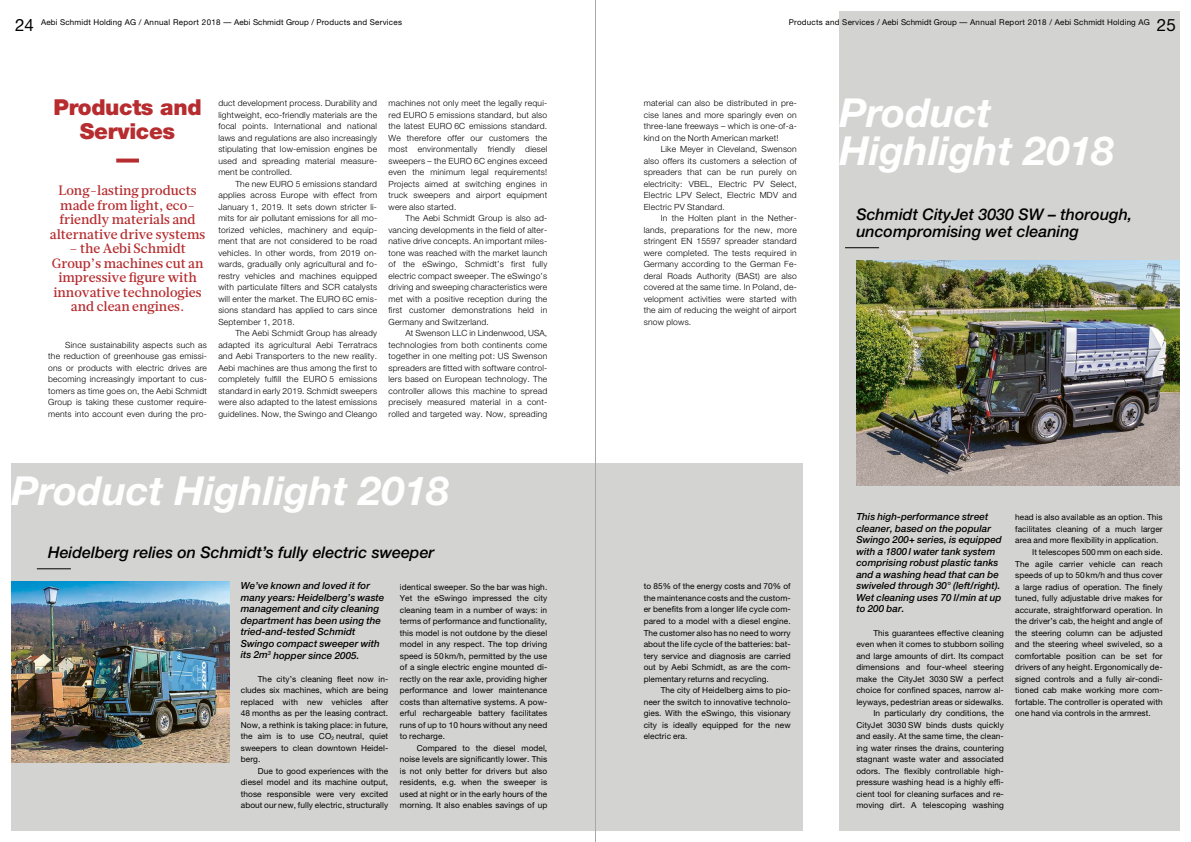
<style>
.page{position:relative;width:1191px;height:842px;background:#fff}
.page>*{position:absolute;margin:0;border:0;box-sizing:border-box;transform-origin:0 0}
.t1{font:italic 700 40px/38px "Helvetica Neue";color:#fff}
.t2{font:900 22px/24px "Helvetica Neue";letter-spacing:-.015em;color:#b62c2f;text-align:center}
.t3{font:17px "Helvetica Neue";color:#000}
.t4{font:italic 500 16px/17px "Helvetica Neue";color:#000}
.t5{font:500 13.5px/14.5px "Glosa Text";color:#b62c2f;text-align:center}
.t6{font:italic 500 9.8px/11.5px "Helvetica Neue";letter-spacing:.005em;color:#000}
.t7{font:300 8.5px/11.5px "Helvetica Neue";letter-spacing:.025em;color:#000;text-align:justify}
.t8{font:8.3px/11.5px "Helvetica Neue";letter-spacing:.01em;color:#000;text-align:justify}
.t9{font:8px "Helvetica Neue";letter-spacing:.02em;color:#000}
</style>
<div class="page">
<div style="left:11px;top:463px;width:791px;height:368px;background:#d3d4d2"></div>
<div style="left:839px;top:11px;width:340px;height:820px;background:#d3d4d2"></div>
<img style="left:11px;top:582px;width:218px;height:180px">
<img style="left:856px;top:261px;width:323px;height:225px">
<hr style="left:595px;top:0;width:1px;height:842px;background:#a8a8a5">
<svg style="left:116px;top:159px;width:23px;height:4px"></svg>
<hr style="left:37px;top:568px;width:34px;height:1px;background:#000">
<hr style="left:845px;top:247px;width:34px;height:1px;background:#000">
<h3 class="t3" style="left:15px;top:15px;width:20px">24</h3>
<h3 class="t3" style="left:1157px;top:15px;width:20px">25</h3>
<p class="t9" style="left:41px;top:18px;width:362px">Aebi Schmidt Holding AG / Annual Report 2018 — Aebi Schmidt Group / Products and Services</p>
<p class="t9" style="left:789px;top:18px;width:362px">Products and Services / Aebi Schmidt Group — Annual Report 2018 / Aebi Schmidt Holding AG</p>
<h2 class="t2" style="left:54px;top:95px;width:149px">Products and<br>Services</h2>
<h3 class="t5" style="left:50px;top:183px;width:157px">Long-lasting products made from light, eco&shy;friendly materials and alternative drive systems</h3>
<h3 class="t5" style="left:52px;top:241px;width:153px">– the Aebi Schmidt<br>Group’s machines cut an impressive figure with innovative technologies and clean engines.</h3>
<p class="t7" style="left:48px;top:339px;width:160px;text-indent:17px">Since sustainability aspects such as the reduction of greenhouse gas emissi&shy;ons or products with electric drives are becoming increasingly important to cus&shy;tomers as time goes on, the Aebi Schmidt Group is taking these customer require&shy;ments into account even during the pro-</p>
<p class="t7" style="left:218px;top:97px;width:160px">duct development process. Durability and lightweight, eco-friendly materials are the focal points. International and national laws and regulations are also increasingly stipulating that low-emission engines be used and spreading material measure&shy;ment be controlled.</p>
<p class="t7" style="left:218px;top:178px;width:160px;text-indent:17px">The new EURO 5 emissions standard applies across Europe with effect from January 1, 2019. It sets down stricter li&shy;mits for air pollutant emissions for all mo&shy;torized vehicles, machinery and equip&shy;ment that are not considered to be road vehicles. In other words, from 2019 on&shy;wards, gradually only agricultural and fo&shy;restry vehicles and machines equipped with particulate filters and SCR catalysts will enter the market. The EURO 6C emis&shy;sions standard has applied to cars since September 1, 2018.</p>
<p class="t7" style="left:218px;top:327px;width:160px;text-indent:17px">The Aebi Schmidt Group has already adapted its agricultural Aebi Terratracs and Aebi Transporters to the new reality.<br>Aebi machines are thus among the first to completely fulfill the EURO 5 emissions standard in early 2019. Schmidt sweepers were also adapted to the latest emissions guidelines. Now, the Swingo and Cleango</p>
<p class="t7" style="left:388px;top:97px;width:160px">machines not only meet the legally requi&shy;red EURO 5 emissions standard, but also the latest EURO 6C emissions standard.<br>We therefore offer our customers the most environmentally friendly diesel sweepers – the EURO 6C engines exceed even the minimum legal requirements!<br>Projects aimed at switching engines in truck sweepers and airport equipment were also started.</p>
<p class="t7" style="left:388px;top:212px;width:160px;text-indent:17px">The Aebi Schmidt Group is also ad&shy;vancing developments in the field of alter&shy;native drive concepts. An important miles&shy;tone was reached with the market launch of the eSwingo, Schmidt’s first fully electric compact sweeper. The eSwingo’s driving and sweeping characteristics were met with a positive reception during the first customer demonstrations held in Germany and Switzerland.</p>
<p class="t7" style="left:388px;top:327px;width:160px;text-indent:17px">At Swenson LLC in Lindenwood, USA, technologies from both continents come together in one melting pot: US Swenson spreaders are fitted with software control&shy;lers based on European technology. The controller allows this machine to spread precisely measured material in a cont&shy;rolled and targeted way. Now, spreading</p>
<h1 class="t1" style="left:11px;top:471px;width:439px">Product Highlight 2018</h1>
<h3 class="t4" style="left:48px;top:544px;width:388px">Heidelberg relies on Schmidt’s fully electric sweeper</h3>
<p class="t6" style="left:241px;top:580px;width:145px">We’ve known and loved it for many years: Heidelberg’s waste management and city cleaning department has been using the tried-and-tested Schmidt<br>Swingo compact sweeper with its 2m<sup>3</sup> hopper since 2005.</p>
<p class="t8" style="left:241px;top:673px;width:149px;text-indent:17px">The city’s cleaning fleet now in&shy;cludes six machines, which are being replaced with new vehicles after 48 months as per the leasing contract.<br>Now, a rethink is taking place: in future, the aim is to use CO<sub>2</sub> neutral, quiet sweepers to clean downtown Heidel&shy;berg.</p>
<p class="t8" style="left:241px;top:765px;width:149px;text-indent:17px">Due to good experiences with the diesel model and its machine output, those responsible were very excited about our new, fully electric, structurally</p>
<p class="t8" style="left:400px;top:581px;width:149px">identical sweeper. So the bar was high.<br>Yet the eSwingo impressed the city cleaning team in a number of ways: in terms of performance and functionality, this model is not outdone by the diesel model in any respect. The top driving speed is 50 km/h, permitted by the use of a single electric engine mounted di&shy;rectly on the rear axle, providing higher performance and lower maintenance costs than alternative systems. A pow&shy;erful rechargeable battery facilitates runs of up to 10 hours without any need to recharge.</p>
<p class="t8" style="left:400px;top:742px;width:149px;text-indent:17px">Compared to the diesel model, noise levels are significantly lower. This is not only better for drivers but also residents, e.g. when the sweeper is used at night or in the early hours of the morning. It also enables savings of up</p>
<p class="t7" style="left:643px;top:97px;width:155px">material can also be distributed in pre&shy;cise lanes and more sparingly even on three-lane freeways – which is one-of-a&shy;kind on the North American market!</p>
<p class="t7" style="left:643px;top:143px;width:155px;text-indent:17px">Like Meyer in Cleveland, Swenson also offers its customers a selection of spreaders that can be run purely on electricity: VBEL, Electric PV Select, Electric LPV Select, Electric MDV and Electric PV Standard.</p>
<p class="t7" style="left:643px;top:212px;width:155px;text-indent:17px">In the Holten plant in the Nether&shy;lands, preparations for the new, more stringent EN 15597 spreader standard were completed. The tests required in Germany according to the German Fe&shy;deral Roads Authority (BASt) are also covered at the same time. In Poland, de&shy;velopment activities were started with the aim of reducing the weight of airport snow plows.</p>
<h1 class="t1" style="left:839px;top:93px;width:276px">Product<br>Highlight 2018</h1>
<h3 class="t4" style="left:856px;top:205px;width:277px">Schmidt CityJet 3030 SW – thorough, uncompromising wet cleaning</h3>
<p class="t8" style="left:643px;top:581px;width:148px">to 85% of the energy costs and 70% of the maintenance costs and the custom&shy;er benefits from a longer life cycle com&shy;pared to a model with a diesel engine.<br>The customer also has no need to worry about the life cycle of the batteries: bat&shy;tery service and diagnosis are carried out by Aebi Schmidt, as are the com&shy;plementary returns and recycling.</p>
<p class="t8" style="left:643px;top:684px;width:149px;text-indent:17px">The city of Heidelberg aims to pio&shy;neer the switch to innovative technolo&shy;gies. With the eSwingo, this visionary city is ideally equipped for the new electric era.</p>
<p class="t6" style="left:856px;top:511px;width:147px">This high-performance street cleaner, based on the popular<br>Swingo 200+ series, is equipped with a 1800l water tank system comprising robust plastic tanks and a washing head that can be swiveled through 30° (left/right).<br>Wet cleaning uses 70 l/min at up to 200 bar.</p>
<p class="t8" style="left:856px;top:627px;width:149px;text-align:right">This guarantees effective cleaning even when it comes to stubborn soiling and large amounts of dirt. Its compact dimensions and four-wheel steering make the CityJet 3030 SW a perfect choice for confined spaces, narrow al&shy;leyways, pedestrian areas or sidewalks.<br>In particularly dry conditions, the CityJet 3030 SW binds dusts quickly and easily. At the same time, the clean&shy;ing water rinses the drains, countering stagnant waste water and associated odors. The flexibly controllable high&shy;pressure washing head is a highly effi&shy;cient tool for cleaning surfaces and re&shy;moving dirt. A telescoping washing</p>
<p class="t8" style="left:1015px;top:512px;width:149px">head is also available as an option. This</p>
<p class="t8" style="left:1015px;top:523px;width:149px">facilitates cleaning of a much larger</p>
<p class="t8" style="left:1015px;top:535px;width:145px">area and more flexibility in application.</p>
<p class="t8" style="left:1032px;top:546px;width:132px">It telescopes 500 mm on each side.</p>
<p class="t8" style="left:1015px;top:558px;width:149px">The agile carrier vehicle can reach</p>
<p class="t8" style="left:1015px;top:569px;width:149px">speeds of up to 50 km/h and thus cover</p>
<p class="t8" style="left:1015px;top:581px;width:149px">a large radius of operation. The finely</p>
<p class="t8" style="left:1015px;top:592px;width:149px">tuned, fully adjustable drive makes for</p>
<p class="t8" style="left:1015px;top:604px;width:149px">accurate, straightforward operation. In</p>
<p class="t8" style="left:1015px;top:615px;width:149px">the driver’s cab, the height and angle of</p>
<p class="t8" style="left:1015px;top:627px;width:149px">the steering column can be adjusted</p>
<p class="t8" style="left:1015px;top:638px;width:149px">and the steering wheel swiveled, so a</p>
<p class="t8" style="left:1015px;top:650px;width:149px">comfortable position can be set for</p>
<p class="t8" style="left:1015px;top:661px;width:149px">drivers of any height. Ergonomically de-</p>
<p class="t8" style="left:1015px;top:673px;width:149px">signed controls and a fully air-condi-</p>
<p class="t8" style="left:1015px;top:684px;width:149px">tioned cab make working more com-</p>
<p class="t8" style="left:1015px;top:696px;width:149px">fortable. The controller is operated with</p>
<p class="t8" style="left:1015px;top:707px;width:137px">one hand via controls in the armrest.</p>
</div>
